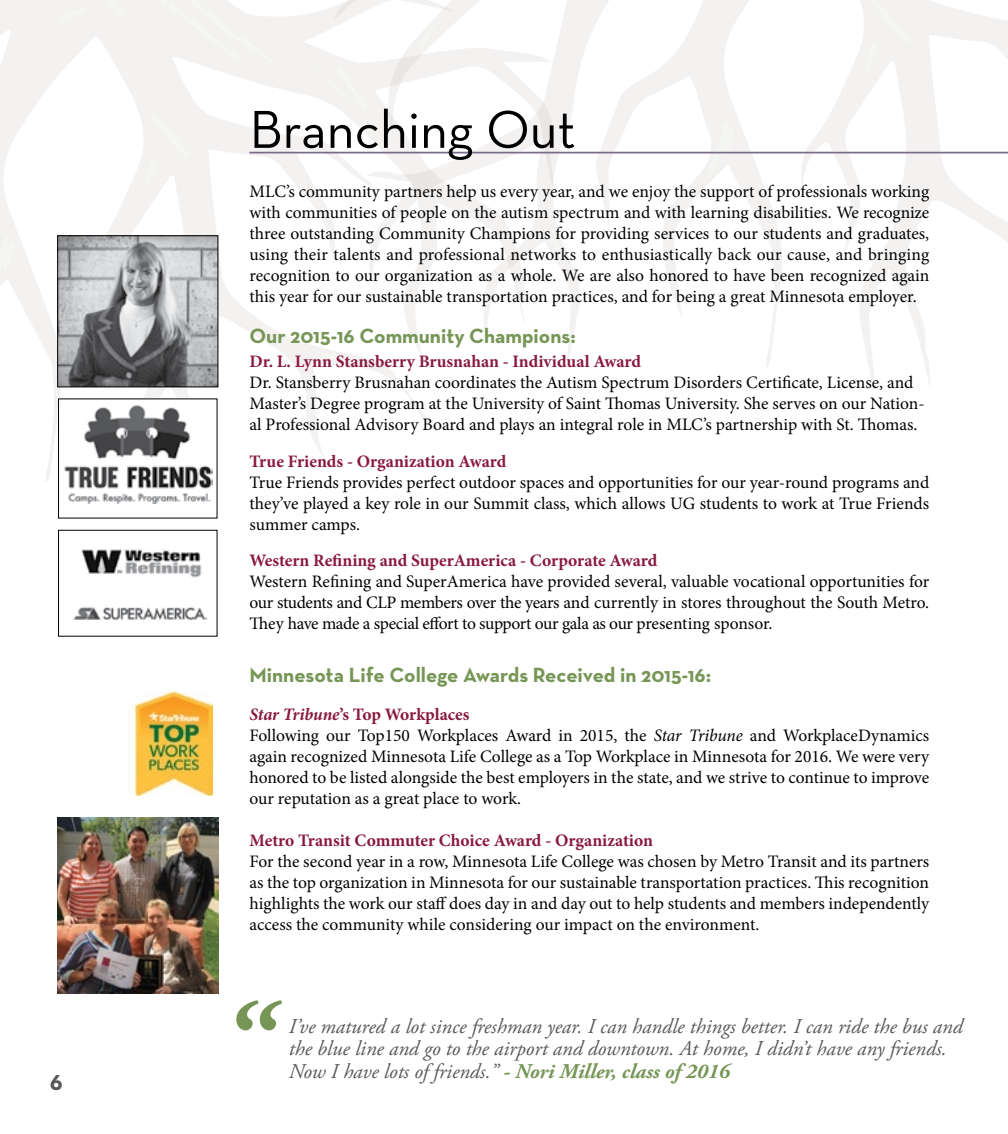
<style>
.page{position:relative;width:1008px;height:1134px;background:#fff}
.page>*{position:absolute;margin:0;border:0;box-sizing:border-box;transform-origin:0 0}
.t1{font:italic 700 108.5px "Adobe Garamond Pro";color:#779656}
.t2{font:54.25px "Neutraface Text";color:#000}
.t3{font:700 24.5px "Neutraface Text";color:#58595b}
.t4{font:italic 21px/22.8px "Adobe Garamond Pro";color:#58595b}
.t5{font:700 21px "Neutraface Text";color:#779656}
.t6{font:17.5px/21px "Minion Pro";letter-spacing:-.005em;color:#000;text-align:justify}
.t7{font:700 17.5px "Minion Pro";color:#891841}
.s1{font-weight:700;font-style:italic;color:#891841}
.s2{font-weight:700;color:#891841}
.s3{font-style:italic}
.s4{font-weight:700;color:#779656}
</style>
<div class="page">
<svg style="left:0;top:0;width:427px;height:505px"></svg>
<svg style="left:0;top:237px;width:14px;height:50px"></svg>
<svg style="left:59px;top:7px;width:27px;height:18px"></svg>
<svg style="left:98px;top:0;width:179px;height:66px"></svg>
<div style="left:146px;top:114px;width:43px;height:70px;background:#f4f2f1"></div>
<hr style="left:249px;top:152px;width:759px;height:1px;background:#796c8e">
<svg style="left:292px;top:0;width:716px;height:391px"></svg>
<svg style="left:709px;top:122px;width:25px;height:50px"></svg>
<svg style="left:550px;top:231px;width:10px;height:19px"></svg>
<svg style="left:420px;top:26px;width:14px;height:23px"></svg>
<div style="left:866px;top:0;width:43px;height:69px;background:#f4f2f1"></div>
<img style="left:59px;top:238px;width:157px;height:147px">
<div style="left:57px;top:236px;width:161px;height:151px;border:1px solid #000"></div>
<div style="left:59px;top:399px;width:158px;height:119px;background:#fff"></div>
<img style="left:64px;top:405px;width:149px;height:98px">
<div style="left:58px;top:530px;width:159px;height:106px;border:1px solid #000"></div>
<img style="left:73px;top:549px;width:135px;height:71px">
<img style="left:57px;top:817px;width:161px;height:176px">
<img style="left:135px;top:692px;width:78px;height:104px">
<h3 class="t3" style="left:50px;top:1066px;width:15px">6</h3>
<h2 class="t2" style="left:249px;top:95px;width:328px">Branching Out</h2>
<p class="t6" style="left:249px;top:181px;width:681px">MLC’s community partners help us every year, and we enjoy the support of professionals working with communities of people on the autism spectrum and with learning disabilities. We recognize three outstanding Community Champions for providing services to our students and graduates, using their talents and professional networks to enthusiastically back our cause, and bringing recognition to our organization as a whole. We are also honored to have been recognized again this year for our sustainable transportation practices, and for being a great Minnesota employer.</p>
<p class="t5" style="left:249px;top:322px;width:328px">Our 2015-16 Community Champions:</p>
<p class="t7" style="left:249px;top:349px;width:393px">Dr. L. Lynn Stansberry Brusnahan - Individual Award</p>
<p class="t6" style="left:249px;top:372px;width:677px;text-align:left">Dr. Stansberry Brusnahan coordinates the Autism Spectrum Disorders Certificate, License, and<br>Master’s Degree program at the University of Saint Thomas University. She serves on our Nation&shy;al Professional Advisory Board and plays an integral role in MLC’s partnership with St. Thomas.</p>
<p class="t7" style="left:249px;top:449px;width:258px">True Friends - Organization Award</p>
<p class="t6" style="left:249px;top:472px;width:681px">True Friends provides perfect outdoor spaces and opportunities for our year-round programs and they’ve played a key role in our Summit class, which allows UG students to work at True Friends summer camps.</p>
<p class="t7" style="left:249px;top:549px;width:409px">Western Refining and SuperAmerica - Corporate Award</p>
<p class="t6" style="left:249px;top:571px;width:681px">Western Refining and SuperAmerica have provided several, valuable vocational opportunities for our students and CLP members over the years and currently in stores throughout the South Metro.<br>They have made a special effort to support our gala as our presenting sponsor.</p>
<p class="t5" style="left:249px;top:662px;width:463px">Minnesota Life College Awards Received in 2015-16:</p>
<p class="t6" style="left:249px;top:704px;width:681px;text-align:left"><span class="s1">Star Tribune</span><span class="s2">’s Top Workplaces<br></span>Following our Top150 Workplaces Award in 2015, the <span class="s3">Star Tribune</span> and WorkplaceDynamics again recognized Minnesota Life College as a Top Workplace in Minnesota for 2016. We were very honored to be listed alongside the best employers in the state, and we strive to continue to improve our reputation as a great place to work.</p>
<p class="t7" style="left:249px;top:829px;width:405px">Metro Transit Commuter Choice Award - Organization</p>
<p class="t6" style="left:249px;top:851px;width:681px">For the second year in a row, Minnesota Life College was chosen by Metro Transit and its partners as the top organization in Minnesota for our sustainable transportation practices. This recognition highlights the work our staff does day in and day out to help students and members independently access the community while considering our impact on the environment.</p>
<h1 class="t1" style="left:218px;top:980px;width:54px">“</h1>
<p class="t4" style="left:289px;top:1015px;width:676px">I’ve matured a lot since freshman year. I can handle things better. I can ride the bus and the blue line and go to the airport and downtown. At home, I didn’t have any friends.</p>
<p class="t4" style="left:289px;top:1061px;width:442px">Now I have lots of friends.” <span class="s4">- Nori Miller, class of 2016</span></p>
</div>
